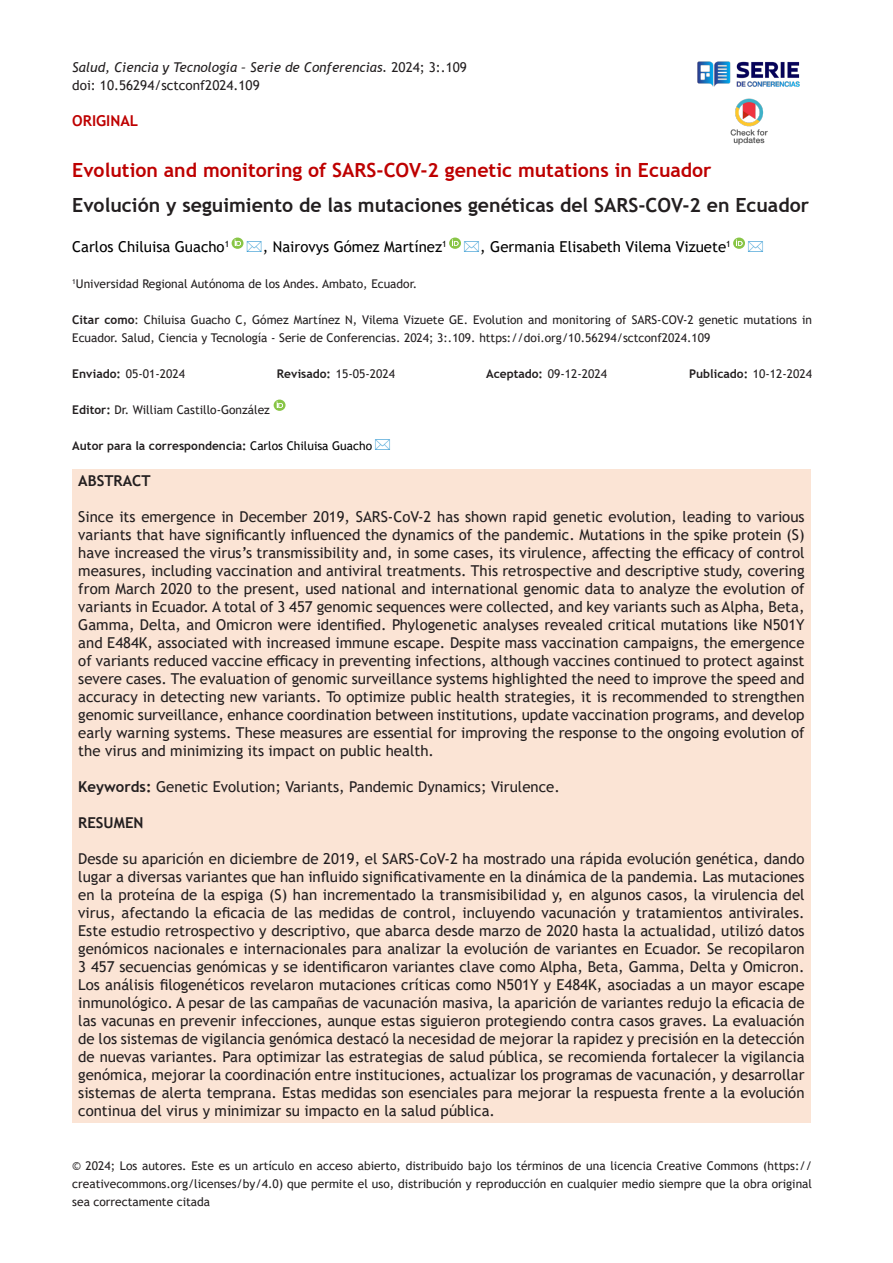
<style>
.page{position:relative;width:893px;height:1263px;background:#fff}
.page>*{position:absolute;margin:0;border:0;box-sizing:border-box;transform-origin:0 0}
.t1{font:700 19.5px "Trebuchet MS";color:#231f20}
.t2{font:700 19.5px "Trebuchet MS";color:#be0000}
.t3{font:15px/18px "Trebuchet MS";color:#231f20;text-align:justify}
.t4{font:15px "Trebuchet MS";color:#000}
.t5{font:700 15px "Trebuchet MS";color:#231f20}
.t6{font:700 15px "Trebuchet MS";color:#be0000}
.t7{font:italic 13.5px "Trebuchet MS";color:#231f20}
.t8{font:13.5px "Trebuchet MS";color:#231f20}
.t9{font:12px/18px "Trebuchet MS";color:#231f20;text-align:justify}
.t10{font:700 12px "Trebuchet MS";color:#231f20}
.s1{font-style:normal}
.s2{font-weight:700}
.s3{font-weight:400}
.s4{font-weight:400;color:#000}
</style>
<div class="page">
<img style="left:697px;top:61px;width:103px;height:26px">
<img style="left:730px;top:98px;width:38px;height:47px">
<div style="left:72px;top:469px;width:739px;height:653px;background:#fbe4d5"></div>
<svg style="left:274px;top:400px;width:12px;height:11px"></svg>
<svg style="left:232px;top:238px;width:12px;height:11px"></svg>
<svg style="left:449px;top:238px;width:12px;height:11px"></svg>
<svg style="left:733px;top:238px;width:12px;height:11px"></svg>
<p class="t7" style="left:72px;top:59px;width:396px">Salud, Ciencia y Tecnología – Serie de Conferencias. <span class="s1">2024; 3:.109</span></p>
<p class="t8" style="left:72px;top:77px;width:189px">doi: 10.56294/sctconf2024.109</p>
<p class="t6" style="left:72px;top:111px;width:67px">ORIGINAL</p>
<p class="t2" style="left:72px;top:158px;width:641px">Evolution and monitoring of SARS-COV-2 genetic mutations in Ecuador</p>
<p class="t1" style="left:72px;top:193px;width:738px">Evolución y seguimiento de las mutaciones genéticas del SARS-COV-2 en Ecuador</p>
<p class="t4" style="left:72px;top:237px;width:159px">Carlos Chiluisa Guacho<sup>1</sup></p>
<p class="t4" style="left:263px;top:237px;width:186px">, Nairovys Gómez Martínez<sup>1</sup></p>
<p class="t4" style="left:480px;top:237px;width:252px">, Germania Elisabeth Vilema Vizuete<sup>1</sup></p>
<p class="t9" style="left:72px;top:275px;width:346px"><sup>1</sup>Universidad Regional Autónoma de los Andes. Ambato, Ecuador.</p>
<p class="t9" style="left:72px;top:311px;width:741px"><span class="s2">Citar como</span>: Chiluisa Guacho C, Gómez Martínez N, Vilema Vizuete GE. Evolution and monitoring of SARS-COV-2 genetic mutations in<br>Ecuador. Salud, Ciencia y Tecnología - Serie de Conferencias. 2024; 3:.109. https://doi.org/10.56294/sctconf2024.109</p>
<p class="t9" style="left:72px;top:365px;width:114px"><span class="s2">Enviado:</span> 05-01-2024</p>
<p class="t9" style="left:277px;top:365px;width:120px"><span class="s2">Revisado:</span> 15-05-2024</p>
<p class="t9" style="left:486px;top:365px;width:122px"><span class="s2">Aceptado:</span> 09-12-2024</p>
<p class="t10" style="left:689px;top:366px;width:124px">Publicado: <span class="s3">10-12-2024</span></p>
<p class="t9" style="left:72px;top:401px;width:199px"><span class="s2">Editor:</span> Dr. William Castillo-González</p>
<p class="t10" style="left:72px;top:438px;width:301px">Autor para la correspondencia: <span class="s4">Carlos Chiluisa Guacho</span></p>
<p class="t5" style="left:78px;top:471px;width:74px">ABSTRACT</p>
<p class="t3" style="left:78px;top:508px;width:728px">Since its emergence in December 2019, SARS-CoV-2 has shown rapid genetic evolution, leading to various variants that have significantly influenced the dynamics of the pandemic. Mutations in the spike protein (S) have increased the virus’s transmissibility and, in some cases, its virulence, affecting the efficacy of control measures, including vaccination and antiviral treatments. This retrospective and descriptive study, covering from March 2020 to the present, used national and international genomic data to analyze the evolution of variants in Ecuador. A total of 3 457 genomic sequences were collected, and key variants such as Alpha, Beta, Gamma, Delta, and Omicron were identified. Phylogenetic analyses revealed critical mutations like N501Y and E484K, associated with increased immune escape. Despite mass vaccination campaigns, the emergence of variants reduced vaccine efficacy in preventing infections, although vaccines continued to protect against severe cases. The evaluation of genomic surveillance systems highlighted the need to improve the speed and accuracy in detecting new variants. To optimize public health strategies, it is recommended to strengthen genomic surveillance, enhance coordination between institutions, update vaccination programs, and develop early warning systems. These measures are essential for improving the response to the ongoing evolution of the virus and minimizing its impact on public health.</p>
<p class="t3" style="left:78px;top:778px;width:483px"><span class="s2">Keywords:</span> Genetic Evolution; Variants, Pandemic Dynamics; Virulence.</p>
<p class="t5" style="left:78px;top:813px;width:67px">RESUMEN</p>
<p class="t3" style="left:78px;top:850px;width:728px">Desde su aparición en diciembre de 2019, el SARS-CoV-2 ha mostrado una rápida evolución genética, dando lugar a diversas variantes que han influido significativamente en la dinámica de la pandemia. Las mutaciones en la proteína de la espiga (S) han incrementado la transmisibilidad y, en algunos casos, la virulencia del virus, afectando la eficacia de las medidas de control, incluyendo vacunación y tratamientos antivirales.<br>Este estudio retrospectivo y descriptivo, que abarca desde marzo de 2020 hasta la actualidad, utilizó datos genómicos nacionales e internacionales para analizar la evolución de variantes en Ecuador. Se recopilaron 3 457 secuencias genómicas y se identificaron variantes clave como Alpha, Beta, Gamma, Delta y Omicron.<br>Los análisis filogenéticos revelaron mutaciones críticas como N501Y y E484K, asociadas a un mayor escape inmunológico. A pesar de las campañas de vacunación masiva, la aparición de variantes redujo la eficacia de las vacunas en prevenir infecciones, aunque estas siguieron protegiendo contra casos graves. La evaluación de los sistemas de vigilancia genómica destacó la necesidad de mejorar la rapidez y precisión en la detección de nuevas variantes. Para optimizar las estrategias de salud pública, se recomienda fortalecer la vigilancia genómica, mejorar la coordinación entre instituciones, actualizar los programas de vacunación, y desarrollar sistemas de alerta temprana. Estas medidas son esenciales para mejorar la respuesta frente a la evolución continua del virus y minimizar su impacto en la salud pública.</p>
<p class="t9" style="left:72px;top:1157px;width:741px">© 2024; Los autores. Este es un artículo en acceso abierto, distribuido bajo los términos de una licencia Creative Commons (https:// creativecommons.org/licenses/by/4.0) que permite el uso, distribución y reproducción en cualquier medio siempre que la obra original sea correctamente citada</p>
</div>
